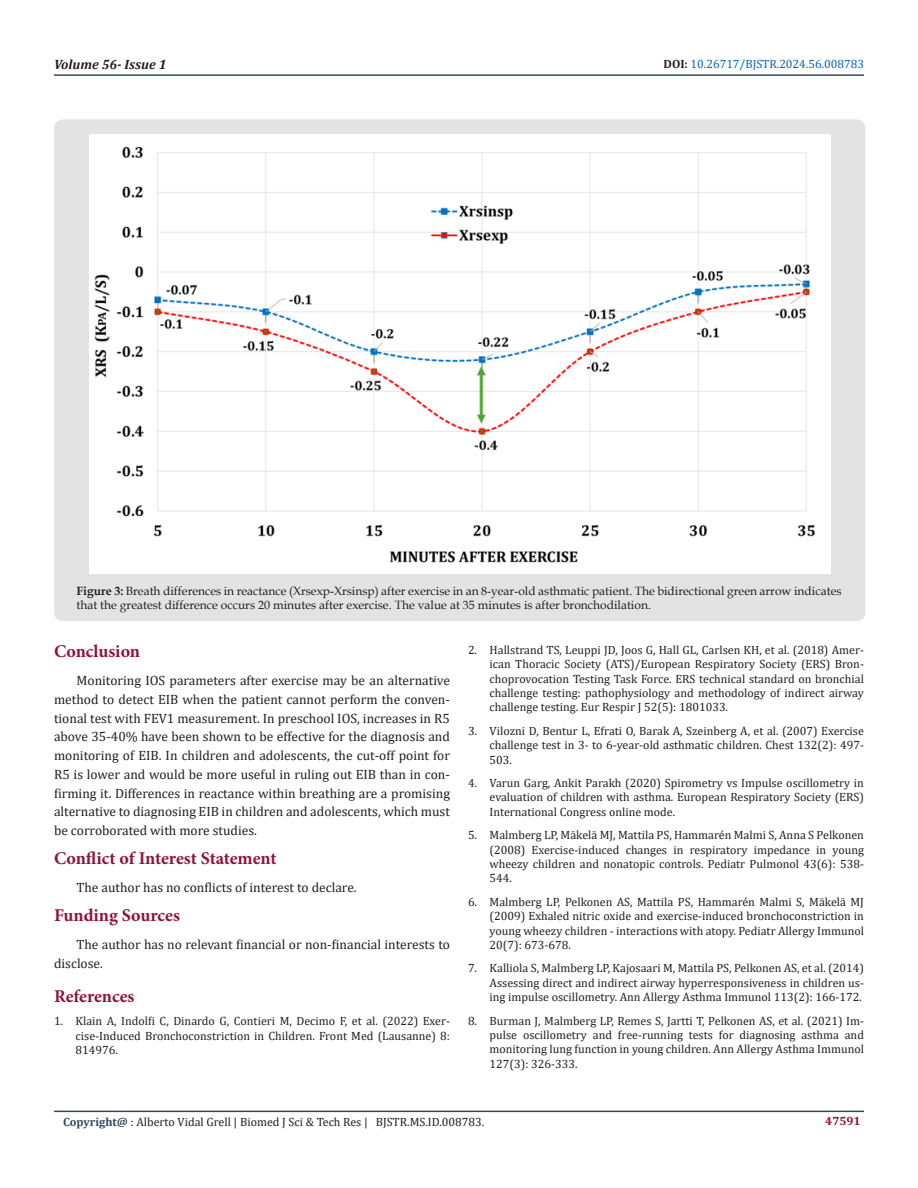
<style>
.page{position:relative;width:918px;height:1188px;background:#fff}
.page>*{position:absolute;margin:0;border:0;box-sizing:border-box;transform-origin:0 0}
.t1{font:700 18px "Minion Pro";letter-spacing:-.005em;color:#8f133a}
.t2{font:13.5px/18.8px "Cambria";color:#231f20;text-align:justify}
.t3{font:italic 700 13.5px "Cambria";color:#231f20}
.t4{font:12px/14.4px "Cambria";color:#231f20;text-align:justify}
.t5{font:12px/13.5px "Book Antiqua";color:#231f20}
.t6{font:12px "Cambria";color:#0563c1}
.t7{font:700 12px "Cambria";color:#8f133a}
.s1{font-weight:700;color:#231f20}
.s2{font-weight:700}
.s3{font-weight:700;color:#34495e}
</style>
<div class="page">
<hr style="left:54px;top:1111px;width:810px;height:1px;background:#34495e">
<hr style="left:54px;top:74px;width:810px;height:2px;background:#34495e">
<div style="left:54px;top:119px;width:811px;height:502px;background:#e3e3e3;border-radius:9px"></div>
<img style="left:89px;top:135px;width:741px;height:438px">
<p class="t3" style="left:54px;top:55px;width:114px">Volume 56- Issue 1</p>
<p class="t6" style="left:664px;top:57px;width:202px"><span class="s1">DOI:</span> 10.26717/BJSTR.2024.56.008783</p>
<p class="t5" style="left:76px;top:584px;width:767px"><span class="s2">Figure 3:</span> Breath differences in reactance (Xrsexp-Xrsinsp) after exercise in an 8-year-old asthmatic patient. The bidirectional green arrow indicates that the greatest difference occurs 20 minutes after exercise. The value at 35 minutes is after bronchodilation.</p>
<p class="t1" style="left:54px;top:639px;width:88px">Conclusion</p>
<p class="t2" style="left:54px;top:671px;width:398px;text-indent:22px">Monitoring IOS parameters after exercise may be an alternative method to detect EIB when the patient cannot perform the conven&shy;tional test with FEV1 measurement. In preschool IOS, increases in R5 above 35-40% have been shown to be effective for the diagnosis and monitoring of EIB. In children and adolescents, the cut-off point for R5 is lower and would be more useful in ruling out EIB than in con&shy;firming it. Differences in reactance within breathing are a promising alternative to diagnosing EIB in children and adolescents, which must be corroborated with more studies.</p>
<p class="t1" style="left:54px;top:846px;width:224px">Conflict of Interest Statement</p>
<p class="t2" style="left:76px;top:878px;width:282px">The author has no conflicts of interest to declare.</p>
<p class="t1" style="left:54px;top:903px;width:127px">Funding Sources</p>
<p class="t2" style="left:54px;top:935px;width:398px;text-indent:22px">The author has no relevant financial or non-financial interests to disclose.</p>
<p class="t1" style="left:54px;top:983px;width:82px">References</p>
<p class="t4" style="left:76px;top:1014px;width:376px;text-indent:-22px">1. Klain A, Indolfi C, Dinardo G, Contieri M, Decimo F, et al. (2022) Exer&shy;cise-Induced Bronchoconstriction in Children. Front Med (Lausanne) 8:<br>814976.</p>
<p class="t4" style="left:490px;top:642px;width:376px;text-indent:-22px">2. Hallstrand TS, Leuppi JD, Joos G, Hall GL, Carlsen KH, et al. (2018) Amer&shy;ican Thoracic Society (ATS)/European Respiratory Society (ERS) Bron&shy;choprovocation Testing Task Force. ERS technical standard on bronchial challenge testing: pathophysiology and methodology of indirect airway challenge testing. Eur Respir J 52(5): 1801033.</p>
<p class="t4" style="left:490px;top:723px;width:376px;text-indent:-22px">3. Vilozni D, Bentur L, Efrati O, Barak A, Szeinberg A, et al. (2007) Exercise challenge test in 3- to 6-year-old asthmatic children. Chest 132(2): 497- 503.</p>
<p class="t4" style="left:490px;top:776px;width:376px;text-indent:-22px">4. Varun Garg, Ankit Parakh (2020) Spirometry vs Impulse oscillometry in evaluation of children with asthma. European Respiratory Society (ERS)<br>International Congress online mode.</p>
<p class="t4" style="left:490px;top:828px;width:376px;text-indent:-22px">5. Malmberg LP, Mäkelä MJ, Mattila PS, Hammarén Malmi S, Anna S Pelkonen (2008) Exercise-induced changes in respiratory impedance in young wheezy children and nonatopic controls. Pediatr Pulmonol 43(6): 538- 544.</p>
<p class="t4" style="left:490px;top:894px;width:376px;text-indent:-22px">6. Malmberg LP, Pelkonen AS, Mattila PS, Hammarén Malmi S, Mäkelä MJ (2009) Exhaled nitric oxide and exercise-induced bronchoconstriction in young wheezy children - interactions with atopy. Pediatr Allergy Immunol 20(7): 673-678.</p>
<p class="t4" style="left:490px;top:961px;width:376px;text-indent:-22px">7. Kalliola S, Malmberg LP, Kajosaari M, Mattila PS, Pelkonen AS, et al. (2014)<br>Assessing direct and indirect airway hyperresponsiveness in children us&shy;ing impulse oscillometry. Ann Allergy Asthma Immunol 113(2): 166-172.</p>
<p class="t4" style="left:490px;top:1013px;width:376px;text-indent:-22px">8. Burman J, Malmberg LP, Remes S, Jartti T, Pelkonen AS, et al. (2021) Im&shy;pulse oscillometry and free-running tests for diagnosing asthma and monitoring lung function in young children. Ann Allergy Asthma Immunol 127(3): 326-333.</p>
<p class="t4" style="left:63px;top:1115px;width:423px"><span class="s3">Copyright@</span> : Alberto Vidal Grell | Biomed J Sci &amp; Tech Res | BJSTR.MS.ID.008783.</p>
<p class="t7" style="left:825px;top:1113px;width:37px">47591</p>
</div>
